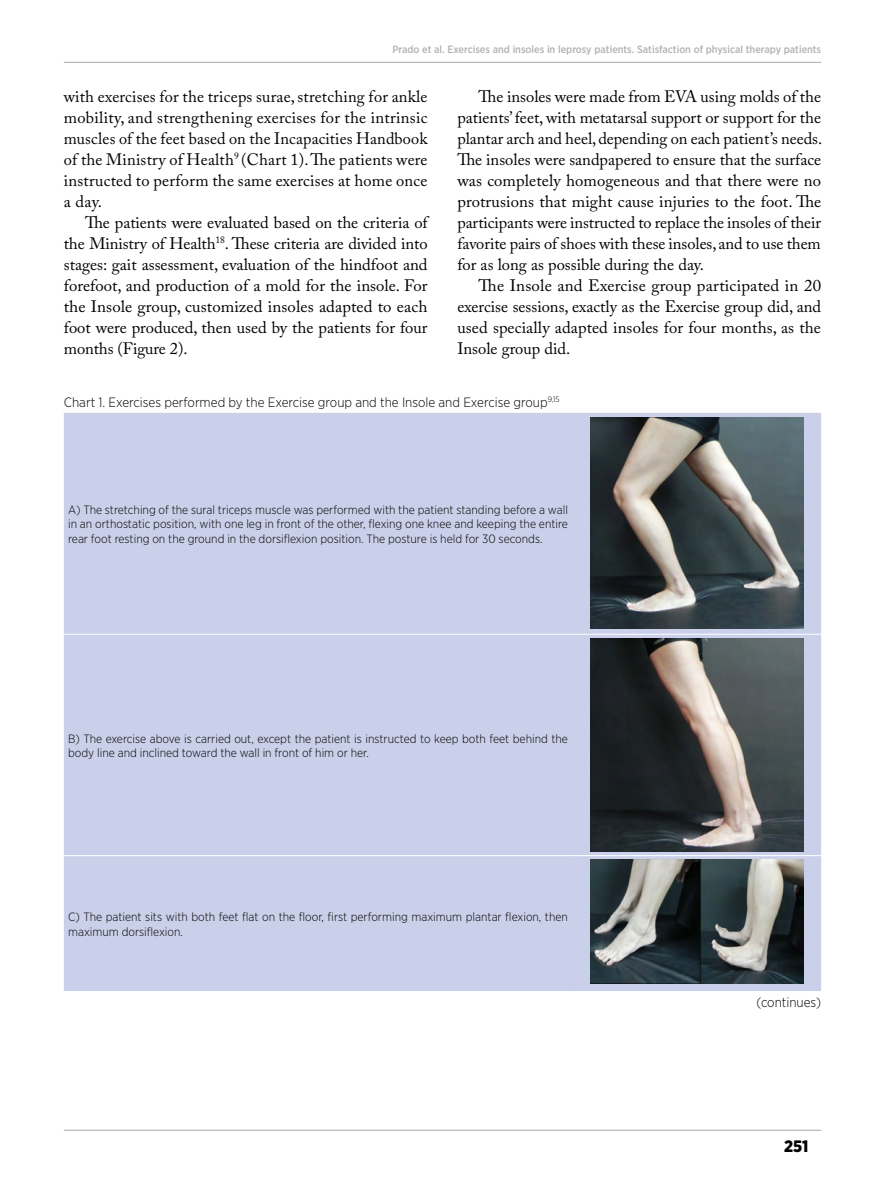
<style>
.page{position:relative;width:885px;height:1187px;background:#fff}
.page>*{position:absolute;margin:0;border:0;box-sizing:border-box;transform-origin:0 0}
.t1{font:16.5px/21px "Adobe Caslon Pro";color:#000;text-align:justify}
.t2{font:900 16.5px "Gotham Narrow";color:#000}
.t3{font:300 13.5px "Gotham Narrow";color:#000}
.t4{font:300 12px/14.4px "Gotham Narrow";color:#000}
.t5{font:500 10.5px "Gotham Narrow";color:#b3b2b2}
</style>
<div class="page">
<hr style="left:64px;top:62px;width:757px;height:1px;background:#b3b2b2">
<hr style="left:64px;top:1129px;width:757px;height:1px;background:#b3b2b2">
<div style="left:64px;top:413px;width:757px;height:578px;background:#cbd0ea"></div>
<hr style="left:64px;top:633px;width:508px;height:1px;background:#fff">
<hr style="left:572px;top:633px;width:249px;height:1px;background:#fff">
<hr style="left:64px;top:855px;width:508px;height:1px;background:#fff">
<hr style="left:572px;top:855px;width:249px;height:1px;background:#fff">
<img style="left:590px;top:417px;width:213px;height:212px">
<img style="left:590px;top:638px;width:213px;height:213px">
<img style="left:590px;top:859px;width:213px;height:124px">
<p class="t5" style="left:392px;top:42px;width:430px">Prado et al. Exercises and insoles in leprosy patients. Satisfaction of physical therapy patients</p>
<p class="t1" style="left:457px;top:86px;width:366px;text-indent:21px">The insoles were made from EVA using molds of the patients’ feet, with metatarsal support or support for the plantar arch and heel, depending on each patient’s needs.<br>The insoles were sandpapered to ensure that the surface was completely homogeneous and that there were no protrusions that might cause injuries to the foot. The participants were instructed to replace the insoles of their favorite pairs of shoes with these insoles, and to use them for as long as possible during the day.</p>
<p class="t1" style="left:457px;top:275px;width:365px;text-indent:21px">The Insole and Exercise group participated in 20 exercise sessions, exactly as the Exercise group did, and used specially adapted insoles for four months, as the Insole group did.</p>
<p class="t3" style="left:64px;top:394px;width:497px">Chart 1. Exercises performed by the Exercise group and the Insole and Exercise group<sup>9,15</sup></p>
<p class="t1" style="left:64px;top:86px;width:365px">with exercises for the triceps surae, stretching for ankle mobility, and strengthening exercises for the intrinsic muscles of the feet based on the Incapacities Handbook of the Ministry of Health<sup>9</sup> (Chart 1). The patients were instructed to perform the same exercises at home once a day.</p>
<p class="t1" style="left:64px;top:212px;width:365px;text-indent:21px">The patients were evaluated based on the criteria of the Ministry of Health<sup>18</sup>. These criteria are divided into stages: gait assessment, evaluation of the hindfoot and forefoot, and production of a mold for the insole. For the Insole group, customized insoles adapted to each foot were produced, then used by the patients for four months (Figure 2).</p>
<p class="t4" style="left:68px;top:502px;width:501px;text-align:justify">A) The stretching of the sural triceps muscle was performed with the patient standing before a wall in an orthostatic position, with one leg in front of the other, flexing one knee and keeping the entire rear foot resting on the ground in the dorsiflexion position. The posture is held for 30 seconds.</p>
<p class="t4" style="left:68px;top:730px;width:501px">B) The exercise above is carried out, except the patient is instructed to keep both feet behind the body line and inclined toward the wall in front of him or her.</p>
<p class="t4" style="left:68px;top:909px;width:501px">C) The patient sits with both feet flat on the floor, first performing maximum plantar flexion, then maximum dorsiflexion.</p>
<p class="t3" style="left:756px;top:993px;width:66px">(continues)</p>
<p class="t2" style="left:784px;top:1135px;width:26px">251</p>
</div>
